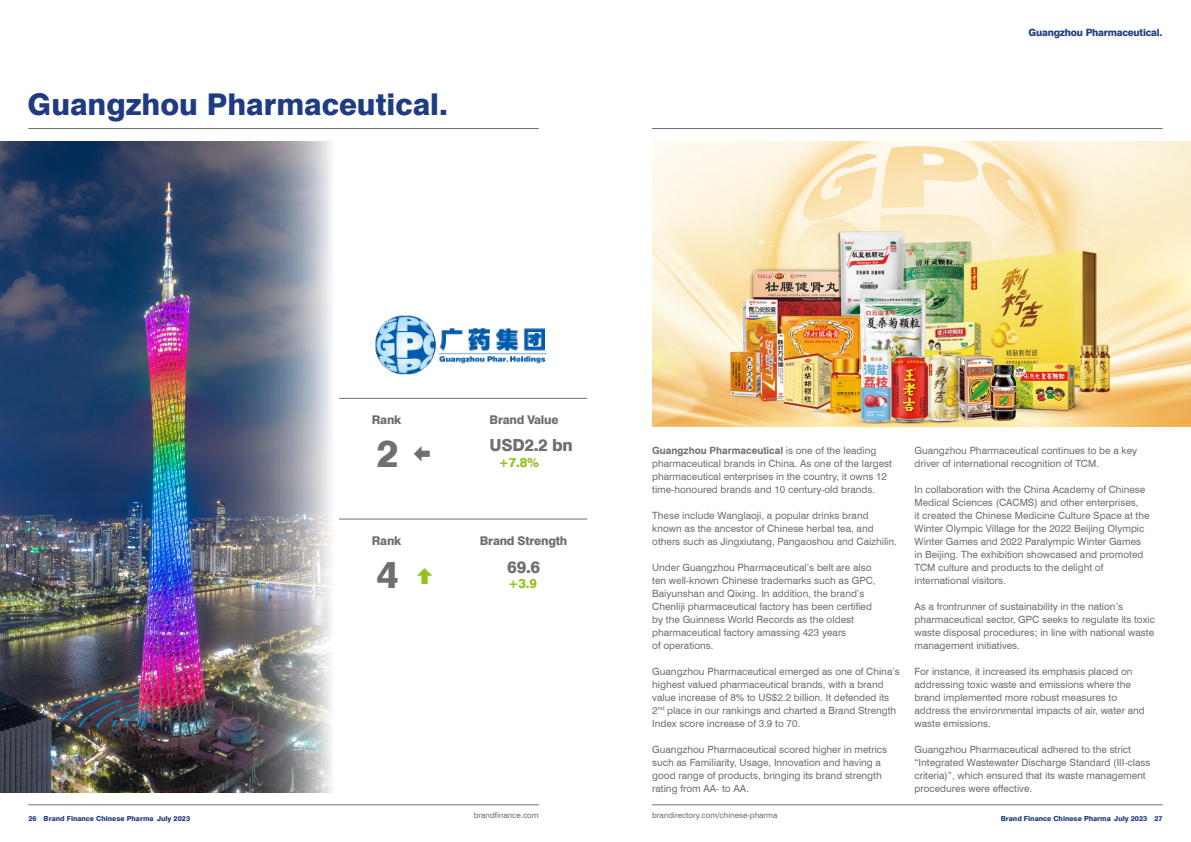
<style>
.page{position:relative;width:1191px;height:842px;background:#fff}
.page>*{position:absolute;margin:0;border:0;box-sizing:border-box;transform-origin:0 0}
.t1{font:800 37.7px "Swiss 721 BT";color:#706f6f}
.t2{font:800 30px "Swiss 721 BT";color:#203c81}
.t3{font:800 16.6px "Swiss 721 BT";letter-spacing:-.02em;color:#706f6f}
.t4{font:16.5px "Arrows New";color:#706f6f}
.t5{font:16.5px "Arrows New";color:#95c11f}
.t6{font:800 13px "Swiss 721 BT";color:#95c11f}
.t7{font:800 12px "Swiss 721 BT";letter-spacing:-.02em;color:#706f6f}
.t8{font:10px/13px "Swiss 721 BT";color:#706f6f}
.t9{font:800 10px "Swiss 721 BT";letter-spacing:-.02em;color:#203c81}
.t10{font:8px "Swiss 721 BT";color:#706f6f}
.t11{font:800 7px "Swiss 721 BT";color:#203c81}
.s1{font-weight:700}
</style>
<div class="page">
<hr style="left:652px;top:804px;width:510px;height:1px;background:#706f6f">
<hr style="left:652px;top:128px;width:510px;height:1px;background:#706f6f">
<hr style="left:28px;top:804px;width:511px;height:1px;background:#706f6f">
<hr style="left:28px;top:128px;width:511px;height:1px;background:#706f6f">
<img style="left:0;top:142px;width:405px;height:650px">
<img style="left:369px;top:309px;width:178px;height:71px">
<hr style="left:339px;top:519px;width:248px;height:1px;background:#706f6f">
<hr style="left:339px;top:398px;width:248px;height:1px;background:#706f6f">
<img style="left:652px;top:142px;width:539px;height:285px">
<h2 class="t2" style="left:28px;top:86px;width:422px">Guangzhou Pharmaceutical.</h2>
<p class="t9" style="left:1028px;top:26px;width:135px">Guangzhou Pharmaceutical.</p>
<p class="t7" style="left:372px;top:412px;width:31px">Rank</p>
<p class="t7" style="left:489px;top:412px;width:70px">Brand Value</p>
<h3 class="t3" style="left:489px;top:435px;width:85px">USD2.2 bn</h3>
<h1 class="t1" style="left:376px;top:431px;width:24px">2</h1>
<h3 class="t4" style="left:413px;top:445px;width:19px">0</h3>
<h3 class="t6" style="left:498px;top:455px;width:42px">+7.8%</h3>
<p class="t7" style="left:372px;top:533px;width:31px">Rank</p>
<p class="t7" style="left:480px;top:533px;width:89px">Brand Strength</p>
<h3 class="t3" style="left:507px;top:557px;width:35px">69.6</h3>
<h1 class="t1" style="left:376px;top:551px;width:24px">4</h1>
<h3 class="t5" style="left:416px;top:567px;width:18px">2</h3>
<h3 class="t6" style="left:508px;top:575px;width:30px">+3.9</h3>
<p class="t8" style="left:652px;top:444px;width:241px"><span class="s1">Guangzhou Pharmaceutical</span> is one of the leading pharmaceutical brands in China. As one of the largest pharmaceutical enterprises in the country, it owns 12 time-honoured brands and 10 century-old brands.</p>
<p class="t8" style="left:652px;top:509px;width:246px">These include Wanglaoji, a popular drinks brand known as the ancestor of Chinese herbal tea, and others such as Jingxiutang, Pangaoshou and Caizhilin.</p>
<p class="t8" style="left:652px;top:561px;width:225px">Under Guangzhou Pharmaceutical’s belt are also ten well-known Chinese trademarks such as GPC, Baiyunshan and Qixing. In addition, the brand’s Chenliji pharmaceutical factory has been certified by the Guinness World Records as the oldest pharmaceutical factory amassing 423 years<br>of operations.</p>
<p class="t8" style="left:652px;top:665px;width:249px">Guangzhou Pharmaceutical emerged as one of China’s highest valued pharmaceutical brands, with a brand value increase of 8% to US$2.2 billion. It defended its 2<sup>nd</sup> place in our rankings and charted a Brand Strength Index score increase of 3.9 to 70.</p>
<p class="t8" style="left:652px;top:743px;width:236px">Guangzhou Pharmaceutical scored higher in metrics such as Familiarity, Usage, Innovation and having a good range of products, bringing its brand strength rating from AA- to AA.</p>
<p class="t8" style="left:914px;top:444px;width:224px">Guangzhou Pharmaceutical continues to be a key driver of international recognition of TCM.</p>
<p class="t8" style="left:914px;top:483px;width:236px">In collaboration with the China Academy of Chinese Medical Sciences (CACMS) and other enterprises,<br>it created the Chinese Medicine Culture Space at the Winter Olympic Village for the 2022 Beijing Olympic Winter Games and 2022 Paralympic Winter Games in Beijing. The exhibition showcased and promoted TCM culture and products to the delight of international visitors.</p>
<p class="t8" style="left:914px;top:600px;width:242px">As a frontrunner of sustainability in the nation’s pharmaceutical sector, GPC seeks to regulate its toxic waste disposal procedures; in line with national waste management initiatives.</p>
<p class="t8" style="left:914px;top:665px;width:232px">For instance, it increased its emphasis placed on addressing toxic waste and emissions where the brand implemented more robust measures to address the environmental impacts of air, water and waste emissions.</p>
<p class="t8" style="left:914px;top:743px;width:237px">Guangzhou Pharmaceutical adhered to the strict “Integrated Wastewater Discharge Standard (III-class criteria)”, which ensured that its waste management procedures were effective.</p>
<p class="t10" style="left:474px;top:810px;width:66px">brandfinance.com</p>
<p class="t10" style="left:652px;top:810px;width:127px">brandirectory.com/chinese-pharma</p>
<p class="t11" style="left:28px;top:814px;width:163px">26 Brand Finance Chinese Pharma July 2023</p>
<p class="t11" style="left:1000px;top:814px;width:163px">Brand Finance Chinese Pharma July 2023 27</p>
</div>
